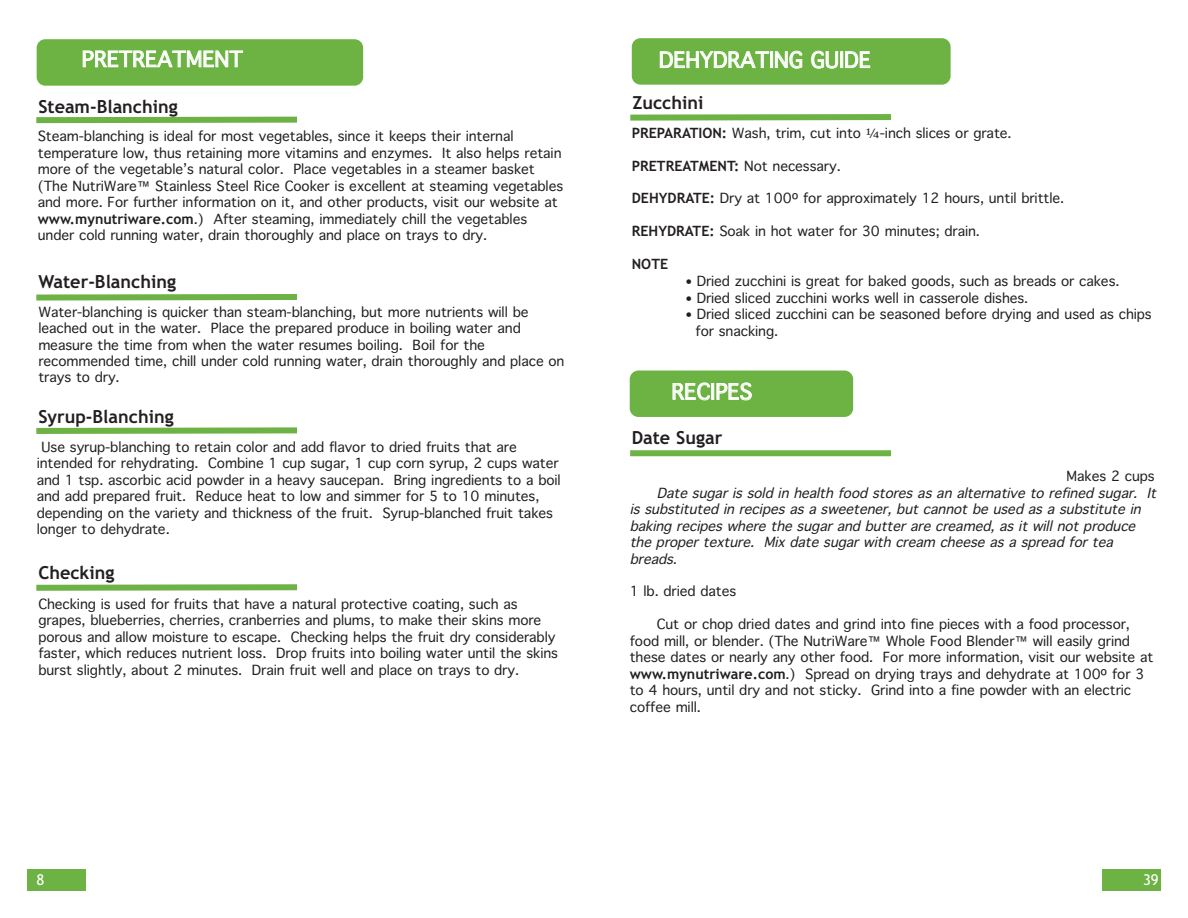
<style>
.page{position:relative;width:1188px;height:918px;background:#fff}
.page>*{position:absolute;margin:0;border:0;box-sizing:border-box;transform-origin:0 0}
.t1{font:21px "Geneva";color:#fff}
.t2{font:700 18px "Trebuchet MS";color:#231f20}
.t3{font:15px "Trebuchet MS";color:#fff}
.t4{font:700 14.25px "Trebuchet MS";color:#231f20}
.t5{font:13.5px/16.5px "Geneva";letter-spacing:-.005em;color:#231f20}
.t6{font:italic 13.5px/16.5px "Geneva";color:#231f20}
.s1{font-family:"Arial"}
.s2{font-family:"Trebuchet MS";font-weight:700;font-size:14.25px}
.s3{font-family:"Georgia"}
.s4{font-family:"Geneva";font-weight:400;font-size:13.5px}
.s5{font-family:"Tahoma"}
</style>
<div class="page">
<div style="left:27px;top:870px;width:59px;height:21px;background:#6cb244"></div>
<div style="left:1102px;top:869px;width:59px;height:22px;background:#6cb244"></div>
<div style="left:632px;top:38px;width:319px;height:47px;background:#6db344;border-radius:9px"></div>
<svg style="left:630px;top:114px;width:261px;height:7px;background:#80bc5e"></svg>
<div style="left:37px;top:39px;width:326px;height:47px;background:#6db344;border-radius:9px"></div>
<svg style="left:36px;top:116px;width:261px;height:8px"></svg>
<svg style="left:36px;top:294px;width:261px;height:7px;background:#80bc5e"></svg>
<svg style="left:36px;top:427px;width:261px;height:7px;background:#80bc5e"></svg>
<svg style="left:36px;top:584px;width:261px;height:7px;background:#80bc5e"></svg>
<div style="left:630px;top:371px;width:223px;height:46px;background:#6db344;border-radius:9px"></div>
<div style="left:630px;top:450px;width:261px;height:6px;background:#6cb244"></div>
<h1 class="t1" style="left:82px;top:47px;width:163px">PRETREATMENT</h1>
<h2 class="t2" style="left:38px;top:97px;width:141px">Steam-Blanching</h2>
<p class="t5" style="left:38px;top:128px;width:527px">Steam-blanching is ideal for most vegetables, since it keeps their internal temperature low, thus retaining more vitamins and enzymes. It also helps retain more of the vegetable’s natural color. Place vegetables in a steamer basket (The NutriWare<span class="s1">™</span> Stainless Steel Rice Cooker is excellent at steaming vegetables and more. For further information on it, and other products, visit our website at <span class="s2">www.mynutriware.com</span>.) After steaming, immediately chill the vegetables under cold running water, drain thoroughly and place on trays to dry.</p>
<h2 class="t2" style="left:38px;top:271px;width:139px">Water-Blanching</h2>
<p class="t5" style="left:38px;top:304px;width:528px">Water-blanching is quicker than steam-blanching, but more nutrients will be leached out in the water. Place the prepared produce in boiling water and measure the time from when the water resumes boiling. Boil for the recommended time, chill under cold running water, drain thoroughly and place on trays to dry.</p>
<h2 class="t2" style="left:38px;top:406px;width:137px">Syrup-Blanching</h2>
<p class="t5" style="left:37px;top:439px;width:526px;text-indent:5px">Use syrup-blanching to retain color and add flavor to dried fruits that are intended for rehydrating. Combine 1 cup sugar, 1 cup corn syrup, 2 cups water and 1 tsp. ascorbic acid powder in a heavy saucepan. Bring ingredients to a boil and add prepared fruit. Reduce heat to low and simmer for 5 to 10 minutes, depending on the variety and thickness of the fruit. Syrup-blanched fruit takes longer to dehydrate.</p>
<h2 class="t2" style="left:38px;top:563px;width:78px">Checking</h2>
<p class="t5" style="left:38px;top:596px;width:521px">Checking is used for fruits that have a natural protective coating, such as grapes, blueberries, cherries, cranberries and plums, to make their skins more porous and allow moisture to escape. Checking helps the fruit dry considerably faster, which reduces nutrient loss. Drop fruits into boiling water until the skins burst slightly, about 2 minutes. Drain fruit well and place on trays to dry.</p>
<h1 class="t1" style="left:659px;top:48px;width:213px">DEHYDRATING GUIDE</h1>
<h2 class="t2" style="left:632px;top:93px;width:73px">Zucchini</h2>
<p class="t5" style="left:632px;top:125px;width:381px"><span class="s2">PREPARATION:</span> Wash, trim, cut into <span class="s3">¼</span>-inch slices or grate.</p>
<p class="t4" style="left:632px;top:157px;width:210px">PRETREATMENT: <span class="s4">Not necessary.</span></p>
<p class="t5" style="left:632px;top:191px;width:434px"><span class="s2">DEHYDRATE:</span> Dry at 100<span class="s5">º</span> for approximately 12 hours, until brittle.</p>
<p class="t5" style="left:632px;top:223px;width:350px"><span class="s2">REHYDRATE:</span> Soak in hot water for 30 minutes; drain.</p>
<p class="t4" style="left:632px;top:256px;width:38px">NOTE</p>
<p class="t5" style="left:686px;top:273px;width:435px"><span class="s5">•</span> Dried zucchini is great for baked goods, such as breads or cakes.</p>
<p class="t5" style="left:686px;top:290px;width:344px"><span class="s5">•</span> Dried sliced zucchini works well in casserole dishes.</p>
<p class="t5" style="left:696px;top:306px;width:458px;text-indent:-10px"><span class="s5">•</span> Dried sliced zucchini can be seasoned before drying and used as chips for snacking.</p>
<h1 class="t1" style="left:672px;top:380px;width:82px">RECIPES</h1>
<h2 class="t2" style="left:632px;top:428px;width:92px">Date Sugar</h2>
<p class="t5" style="left:1067px;top:468px;width:90px">Makes 2 cups</p>
<p class="t6" style="left:630px;top:485px;width:531px;text-indent:27px">Date sugar is sold in health food stores as an alternative to refined sugar. It is substituted in recipes as a sweetener, but cannot be used as a substitute in baking recipes where the sugar and butter are creamed, as it will not produce the proper texture. Mix date sugar with cream cheese as a spread for tea breads.</p>
<p class="t5" style="left:630px;top:584px;width:108px">1 lb. dried dates</p>
<p class="t5" style="left:630px;top:617px;width:525px;text-indent:27px">Cut or chop dried dates and grind into fine pieces with a food processor, food mill, or blender. (The NutriWare<span class="s1">™</span> Whole Food Blender<span class="s1">™</span> will easily grind these dates or nearly any other food. For more information, visit our website at <span class="s2">www.mynutriware.com</span>.) Spread on drying trays and dehydrate at 100<span class="s5">º</span> for 3 to 4 hours, until dry and not sticky. Grind into a fine powder with an electric coffee mill.</p>
<p class="t3" style="left:36px;top:871px;width:9px">8</p>
<p class="t3" style="left:1143px;top:871px;width:17px">39</p>
</div>
